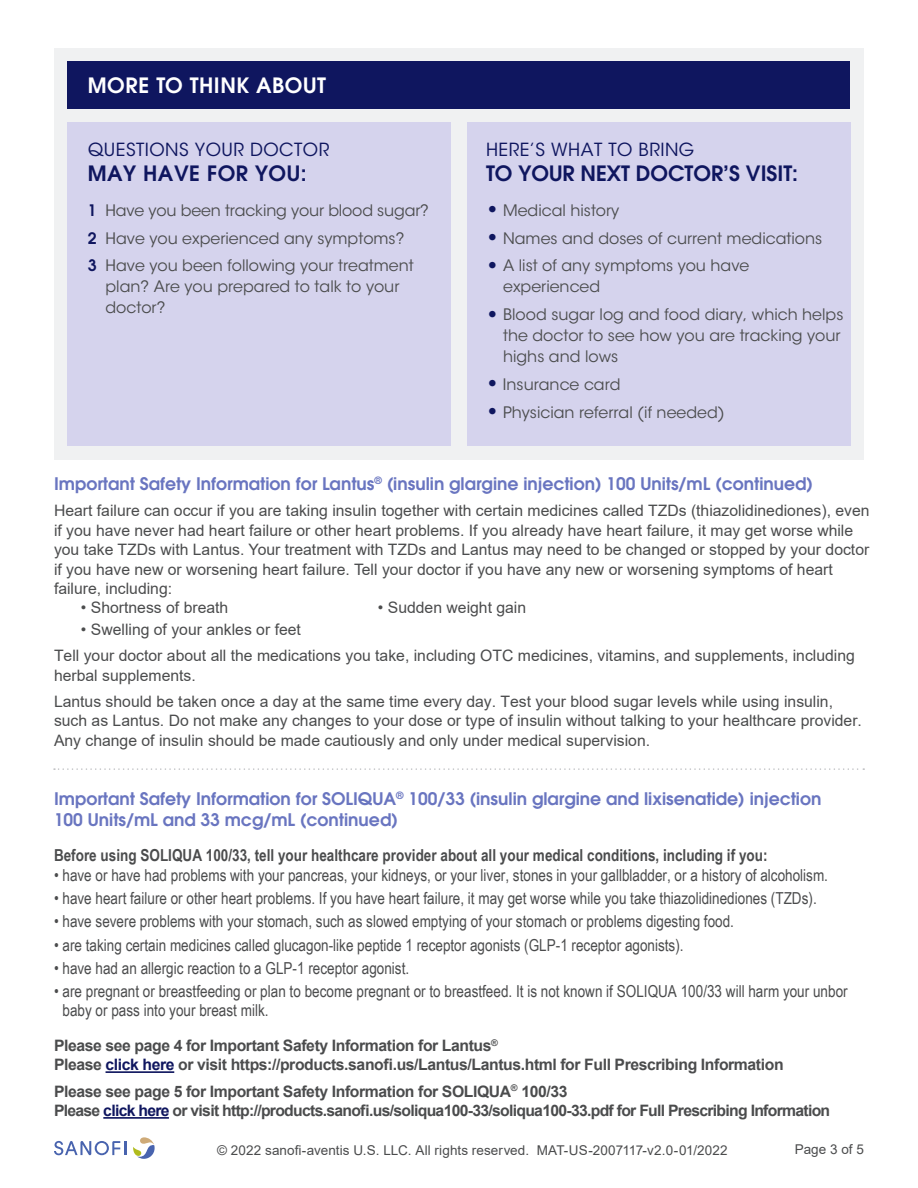
<style>
.page{position:relative;width:918px;height:1188px;background:#fff}
.page>*{position:absolute;margin:0;border:0;box-sizing:border-box;transform-origin:0 0}
.t1{font:600 21px "ITC Avant Garde Std";color:#0f165f}
.t2{font:600 21px "ITC Avant Garde Std";letter-spacing:.025em;color:#fff}
.t3{font:600 21px "ITC Avant Garde Std";letter-spacing:.025em;color:#0f165f}
.t4{font:18px "ITC Avant Garde Std";letter-spacing:.025em;color:#0f165f}
.t5{font:600 17.25px/20.7px "ITC Avant Garde Std";color:#6975c0}
.t6{font:16.5px/19.8px "Arial Narrow";color:#4b4c4d}
.t7{font:700 16.5px "Arial Narrow";color:#4b4c4d}
.ISI_body{font:15.75px/19.5px "Arial";color:#4b4c4d}
.t8{font:15.75px/21px "ITC Avant Garde Std";color:#4b4c4d}
.t9{font:700 15.75px/19.5px "Arial";letter-spacing:-.045em;color:#4b4c4d}
.t10{font:700 15.75px/19.5px "Arial";letter-spacing:-.025em;color:#4b4c4d}
.t11{font:13.5px "Arial";letter-spacing:.01em;color:#4b4c4d}
.s1{font-weight:600;color:#0f165f}
.s2{font-weight:600;font-size:21px;color:#0f165f}
.s3{color:#0f165f}
</style>
<div class="page">
<svg style="left:54px;top:1141px;width:72px;height:14px"></svg>
<svg style="left:133px;top:1137px;width:22px;height:22px"></svg>
<div style="left:54px;top:48px;width:810px;height:412px;background:#f0f1f2"></div>
<div style="left:68px;top:62px;width:782px;height:47px;background:#0f165f"></div>
<div style="left:467px;top:122px;width:383px;height:324px;background:#d5d3ed"></div>
<div style="left:68px;top:122px;width:383px;height:324px;background:#d5d3ed"></div>
<svg style="left:54px;top:768px;width:810px;height:2px"></svg>
<hr style="left:106px;top:1071px;width:68px;height:2px;background:#0f165f">
<hr style="left:103px;top:1117px;width:66px;height:2px;background:#0f165f">
<p class="t2" style="left:88px;top:71px;width:240px">MORE TO THINK ABOUT</p>
<p class="t4" style="left:88px;top:138px;width:243px">QUESTIONS YOUR DOCTOR</p>
<p class="t3" style="left:88px;top:160px;width:220px">MAY HAVE FOR YOU:</p>
<p class="t8" style="left:88px;top:200px;width:343px"><span class="s1">1</span> Have you been tracking your blood sugar?</p>
<p class="t8" style="left:88px;top:228px;width:318px"><span class="s1">2</span> Have you experienced any symptoms?</p>
<p class="t8" style="left:106px;top:255px;width:310px;text-indent:-18px"><span class="s1">3</span> Have you been following your treatment plan? Are you prepared to talk to your doctor?</p>
<p class="t4" style="left:486px;top:138px;width:210px">HERE’S WHAT TO BRING</p>
<p class="t1" style="left:486px;top:160px;width:314px">TO YOUR NEXT DOCTOR’S VISIT:</p>
<p class="t8" style="left:486px;top:200px;width:135px"><span class="s2">•</span> Medical history</p>
<p class="t8" style="left:486px;top:228px;width:338px"><span class="s2">•</span> Names and doses of current medications</p>
<p class="t8" style="left:503px;top:255px;width:248px;text-indent:-17px"><span class="s2">•</span> A list of any symptoms you have experienced</p>
<p class="t8" style="left:503px;top:304px;width:342px;text-indent:-17px"><span class="s2">•</span> Blood sugar log and food diary, which helps the doctor to see how you are tracking your highs and lows</p>
<p class="t8" style="left:486px;top:374px;width:136px"><span class="s2">•</span> Insurance card</p>
<p class="t8" style="left:486px;top:402px;width:240px"><span class="s2">•</span> Physician referral (if needed)</p>
<p class="t5" style="left:54px;top:473px;width:761px">Important Safety Information for Lantus<sup>®</sup> (insulin glargine injection) 100 Units/mL (continued)</p>
<p class="ISI_body" style="left:54px;top:501px;width:817px">Heart failure can occur if you are taking insulin together with certain medicines called TZDs (thiazolidinediones), even if you have never had heart failure or other heart problems. If you already have heart failure, it may get worse while you take TZDs with Lantus. Your treatment with TZDs and Lantus may need to be changed or stopped by your doctor if you have new or worsening heart failure. Tell your doctor if you have any new or worsening symptoms of heart failure, including:</p>
<p class="ISI_body" style="left:81px;top:598px;width:149px">• Shortness of breath</p>
<p class="ISI_body" style="left:378px;top:598px;width:150px">• Sudden weight gain</p>
<p class="ISI_body" style="left:81px;top:620px;width:221px">• Swelling of your ankles or feet</p>
<p class="ISI_body" style="left:54px;top:646px;width:802px">Tell your doctor about all the medications you take, including OTC medicines, vitamins, and supplements, including herbal supplements.</p>
<p class="ISI_body" style="left:54px;top:692px;width:810px">Lantus should be taken once a day at the same time every day. Test your blood sugar levels while using insulin, such as Lantus. Do not make any changes to your dose or type of insulin without talking to your healthcare provider.<br>Any change of insulin should be made cautiously and only under medical supervision.</p>
<p class="t5" style="left:54px;top:788px;width:769px">Important Safety Information for SOLIQUA<sup>®</sup> 100/33 (insulin glargine and lixisenatide) injection<br>100 Units/mL and 33 mcg/mL (continued)</p>
<p class="t7" style="left:54px;top:842px;width:715px">Before using SOLIQUA 100/33, tell your healthcare provider about all your medical conditions, including if you:</p>
<p class="t6" style="left:54px;top:865px;width:776px">• have or have had problems with your pancreas, your kidneys, or your liver, stones in your gallbladder, or a history of alcoholism.</p>
<p class="t6" style="left:54px;top:888px;width:764px">• have heart failure or other heart problems. If you have heart failure, it may get worse while you take thiazolidinediones (TZDs).</p>
<p class="t6" style="left:54px;top:911px;width:682px">• have severe problems with your stomach, such as slowed emptying of your stomach or problems digesting food.</p>
<p class="t6" style="left:54px;top:934px;width:631px">• are taking certain medicines called glucagon-like peptide 1 receptor agonists (GLP-1 receptor agonists).</p>
<p class="t6" style="left:54px;top:957px;width:357px">• have had an allergic reaction to a GLP-1 receptor agonist.</p>
<p class="t6" style="left:62px;top:980px;width:787px;text-indent:-8px">• are pregnant or breastfeeding or plan to become pregnant or to breastfeed. It is not known if SOLIQUA 100/33 will harm your unbor baby or pass into your breast milk.</p>
<p class="t10" style="left:54px;top:1036px;width:731px">Please see page 4 for Important Safety Information for Lantus<sup>®<br></sup>Please <span class="s3">click here</span> or visit https://products.sanofi.us/Lantus/Lantus.html for Full Prescribing Information</p>
<p class="t9" style="left:54px;top:1082px;width:778px">Please see page 5 for Important Safety Information for SOLIQUA<sup>®</sup> 100/33<br>Please <span class="s3">click here</span> or visit http://products.sanofi.us/soliqua100-33/soliqua100-33.pdf for Full Prescribing Information</p>
<p class="t11" style="left:217px;top:1141px;width:512px">© 2022 sanofi-aventis U.S. LLC. All rights reserved. MAT-US-2007117-v2.0-01/2022</p>
<p class="t11" style="left:795px;top:1140px;width:71px">Page 3 of 5</p>
</div>
